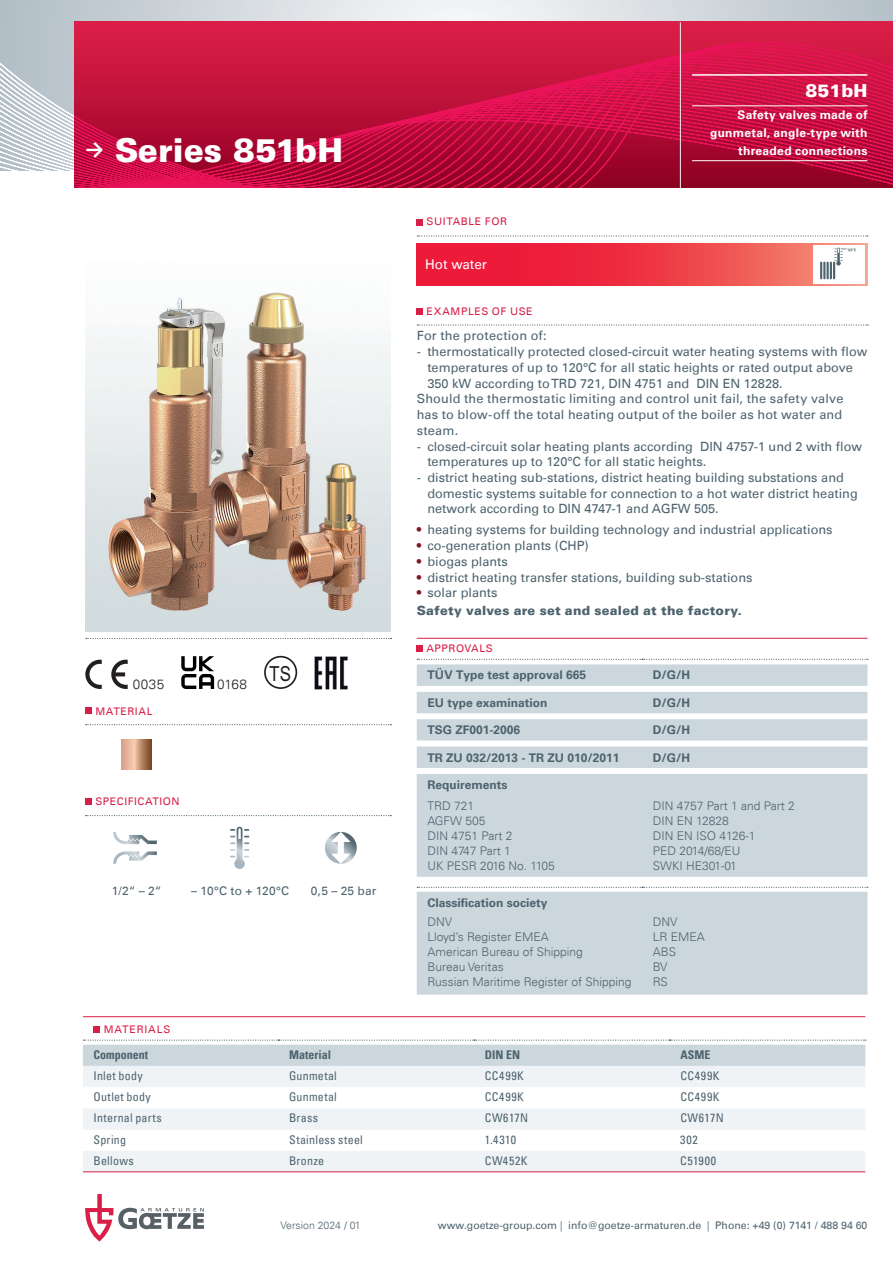
<style>
.page{position:relative;width:893px;height:1263px;background:#fff}
.page>*{position:absolute;margin:0;border:0;box-sizing:border-box;transform-origin:0 0}
.t1{font:900 33px "Univers";color:#fff}
.t2{font:20.85px "Arial Narrow";color:#231f20}
.t3{font:900 18px "Univers";color:#fff}
.t4{font:300 13.5px "Univers";letter-spacing:.03em;color:#231f20}
.t5{font:13.5px "Univers";color:#fff}
.t6{font:12.75px/15.8px "Univers";color:#4d636e}
.t7{font:900 12.75px/18px "Univers";letter-spacing:.02em;color:#4d636e}
.t8{font:300 12px/15px "Univers";color:#4d636e}
.t9{font:condensed 12px "Univers";letter-spacing:.03em;color:#4d636e}
.t10{font:700 12px "Univers";color:#4d636e}
.t11{font:700 12px/18px "Univers";letter-spacing:.025em;color:#fff;text-align:right}
.t12{font:12px "Univers";letter-spacing:.01em;color:#4d636e}
.t13{font:700 condensed 12px "Univers";color:#4d636e}
.t14{font:10.5px "Univers";color:#4d636e}
.t15{font:10.5px "Univers";letter-spacing:.05em;color:#d91e47}
.t16{font:300 10.5px "Univers";color:#4d636e}
.t17{font:10.5px "Univers";letter-spacing:.08em;color:#d91e47}
.s1{color:#831927}
.s2{font-weight:400;color:#831927}
.s3{font-weight:400}
.s4{font-weight:300}
</style>
<div class="page">
<svg style="left:74px;top:0;width:819px;height:21px;background:#d7dde1"></svg>
<svg style="left:0;top:0;width:74px;height:170px;background:#c4cdd4"></svg>
<svg style="left:74px;top:21px;width:819px;height:166px;background:#c4113e"></svg>
<svg style="left:85px;top:1194px;width:119px;height:47px"></svg>
<hr style="left:680px;top:22px;width:1px;height:166px;background:#eff3f5">
<svg style="left:417px;top:243px;width:450px;height:43px;background:#ee3947"></svg>
<svg style="left:417px;top:235px;width:451px;height:2px"></svg>
<svg style="left:86px;top:724px;width:305px;height:1px"></svg>
<svg style="left:86px;top:815px;width:305px;height:1px"></svg>
<svg style="left:86px;top:638px;width:305px;height:1px"></svg>
<div style="left:813px;top:245px;width:52px;height:39px;background:#fff"></div>
<svg style="left:820px;top:248px;width:36px;height:31px"></svg>
<img style="left:85px;top:292px;width:306px;height:339px">
<svg style="left:121px;top:739px;width:30px;height:31px"></svg>
<svg style="left:113px;top:832px;width:44px;height:32px"></svg>
<svg style="left:325px;top:832px;width:32px;height:32px"></svg>
<svg style="left:230px;top:827px;width:19px;height:42px"></svg>
<img style="left:314px;top:656px;width:34px;height:34px">
<div style="left:264px;top:656px;width:33px;height:33px;border:2px solid #231f20;border-radius:50%"></div>
<svg style="left:85px;top:660px;width:43px;height:29px"></svg>
<svg style="left:181px;top:656px;width:33px;height:33px"></svg>
<svg style="left:417px;top:219px;width:6px;height:6px"></svg>
<svg style="left:85px;top:708px;width:6px;height:6px"></svg>
<svg style="left:85px;top:798px;width:6px;height:6px"></svg>
<svg style="left:417px;top:308px;width:6px;height:6px"></svg>
<svg style="left:417px;top:324px;width:451px;height:2px"></svg>
<hr style="left:417px;top:638px;width:450px;height:1px;background:#d91e47">
<svg style="left:417px;top:645px;width:6px;height:6px"></svg>
<svg style="left:417px;top:659px;width:451px;height:27px"></svg>
<svg style="left:417px;top:692px;width:450px;height:48px;background:#d2dbe1"></svg>
<div style="left:417px;top:746px;width:450px;height:22px;background:#ccd6dd"></div>
<div style="left:417px;top:774px;width:450px;height:103px;background:#ccd6dd"></div>
<div style="left:417px;top:892px;width:450px;height:103px;background:#ccd6dd"></div>
<svg style="left:417px;top:887px;width:451px;height:1px"></svg>
<hr style="left:83px;top:1016px;width:782px;height:1px;background:#d91e47">
<div style="left:94px;top:1026px;width:6px;height:7px;background:#d91e47"></div>
<svg style="left:83px;top:1066px;width:782px;height:105px;fill:#eff3f5"></svg>
<svg style="left:83px;top:1039px;width:783px;height:27px;background:#d4dce1"></svg>
<hr style="left:83px;top:1171px;width:782px;height:1px;background:#d91e47">
<hr style="left:692px;top:74px;width:175px;height:2px;background:#fff">
<hr style="left:692px;top:105px;width:175px;height:1px;background:#fff">
<hr style="left:692px;top:160px;width:175px;height:1px;background:#fff">
<h1 class="t1" style="left:85px;top:129px;width:260px"><sup>→</sup> Series 851bH</h1>
<p class="t4" style="left:133px;top:676px;width:33px">0035</p>
<p class="t4" style="left:217px;top:676px;width:32px">0168</p>
<p class="t15" style="left:95px;top:705px;width:59px">MATERIAL</p>
<h2 class="t2" style="left:269px;top:658px;width:23px">TS</h2>
<p class="t15" style="left:95px;top:795px;width:86px">SPECIFICATION</p>
<p class="t12" style="left:112px;top:884px;width:51px">1/2“ – 2“</p>
<p class="t12" style="left:191px;top:884px;width:99px">– 10°C to + 120°C</p>
<p class="t12" style="left:311px;top:884px;width:67px">0,5 – 25 bar</p>
<p class="t15" style="left:427px;top:215px;width:82px">SUITABLE FOR</p>
<p class="t5" style="left:425px;top:256px;width:63px">Hot water</p>
<p class="t15" style="left:427px;top:305px;width:108px">EXAMPLES OF USE</p>
<h3 class="t3" style="left:805px;top:79px;width:64px">851bH</h3>
<p class="t11" style="left:710px;top:107px;width:159px">Safety valves made of gunmetal, angle-type with threaded connections</p>
<p class="t6" style="left:417px;top:328px;width:132px">For the protection of:</p>
<p class="t6" style="left:417px;top:344px;width:452px">- thermostatically protected closed-circuit water heating systems with flow</p>
<p class="t6" style="left:427px;top:359px;width:427px">temperatures of up to 120°C for all static heights or rated output above</p>
<p class="t6" style="left:427px;top:375px;width:357px">350 kW according to TRD 721, DIN 4751 and DIN EN 12828.</p>
<p class="t6" style="left:417px;top:391px;width:428px">Should the thermostatic limiting and control unit fail, the safety valve</p>
<p class="t6" style="left:417px;top:407px;width:427px">has to blow-off the total heating output of the boiler as hot water and</p>
<p class="t6" style="left:417px;top:422px;width:43px">steam.</p>
<p class="t6" style="left:427px;top:438px;width:436px;text-indent:-11px">- closed-circuit solar heating plants according DIN 4757-1 und 2 with flow temperatures up to 120°C for all static heights.</p>
<p class="t6" style="left:427px;top:470px;width:432px;text-indent:-11px">- district heating sub-stations, district heating building substations and domestic systems suitable for connection to a hot water district heating network according to DIN 4747-1 and AGFW 505.</p>
<p class="t6" style="left:417px;top:522px;width:417px"><span class="s1">•</span> heating systems for building technology and industrial applications</p>
<p class="t6" style="left:417px;top:538px;width:174px"><span class="s1">•</span> co-generation plants (CHP)</p>
<p class="t6" style="left:417px;top:554px;width:93px"><span class="s1">•</span> biogas plants</p>
<p class="t6" style="left:417px;top:569px;width:337px"><span class="s1">•</span> district heating transfer stations, building sub-stations</p>
<p class="t7" style="left:417px;top:584px;width:327px"><span class="s2">•</span> <span class="s3">solar plants<br></span>Safety valves are set and sealed at the factory.</p>
<p class="t15" style="left:427px;top:642px;width:68px">APPROVALS</p>
<p class="t10" style="left:427px;top:668px;width:160px">TÜV Type test approval 665</p>
<p class="t10" style="left:653px;top:668px;width:39px">D/G/H</p>
<p class="t10" style="left:427px;top:695px;width:122px">EU type examination</p>
<p class="t10" style="left:653px;top:695px;width:39px">D/G/H</p>
<p class="t10" style="left:427px;top:723px;width:94px">TSG ZF001-2006</p>
<p class="t10" style="left:653px;top:723px;width:39px">D/G/H</p>
<p class="t10" style="left:427px;top:750px;width:194px">TR ZU 032/2013 - TR ZU 010/2011</p>
<p class="t10" style="left:653px;top:750px;width:39px">D/G/H</p>
<p class="t10" style="left:427px;top:778px;width:82px">Requirements</p>
<p class="t8" style="left:427px;top:799px;width:129px">TRD 721<br>AGFW 505<br>DIN 4751 Part 2<br>DIN 4747 Part 1<br>UK PESR 2016 No. 1105</p>
<p class="t8" style="left:653px;top:799px;width:143px">DIN 4757 Part 1 and Part 2<br>DIN EN 12828<br>DIN EN ISO 4126-1<br>PED 2014/68/EU<br>SWKI HE301-01</p>
<p class="t10" style="left:427px;top:895px;width:122px">Classification society</p>
<p class="t8" style="left:427px;top:914px;width:206px">DNV<br>Lloyd’s Register EMEA<br>American Bureau of Shipping<br>Bureau Veritas<br>Russian Maritime Register of Shipping</p>
<p class="t8" style="left:653px;top:914px;width:54px">DNV<br>LR EMEA<br>ABS<br>BV<br>RS</p>
<p class="t17" style="left:104px;top:1023px;width:68px">MATERIALS</p>
<p class="t13" style="left:94px;top:1047px;width:56px">Component</p>
<p class="t13" style="left:289px;top:1047px;width:43px">Material</p>
<p class="t13" style="left:485px;top:1047px;width:37px">DIN EN</p>
<p class="t13" style="left:680px;top:1047px;width:31px">ASME</p>
<p class="t9" style="left:94px;top:1068px;width:51px">Inlet body</p>
<p class="t9" style="left:289px;top:1068px;width:49px">Gunmetal</p>
<p class="t9" style="left:485px;top:1068px;width:41px">CC499K</p>
<p class="t9" style="left:680px;top:1068px;width:41px">CC499K</p>
<p class="t9" style="left:94px;top:1089px;width:59px">Outlet body</p>
<p class="t9" style="left:289px;top:1089px;width:49px">Gunmetal</p>
<p class="t9" style="left:485px;top:1089px;width:41px">CC499K</p>
<p class="t9" style="left:680px;top:1089px;width:41px">CC499K</p>
<p class="t9" style="left:94px;top:1110px;width:70px">Internal parts</p>
<p class="t9" style="left:289px;top:1110px;width:30px">Brass</p>
<p class="t9" style="left:485px;top:1110px;width:45px">CW617N</p>
<p class="t9" style="left:680px;top:1110px;width:45px">CW617N</p>
<p class="t9" style="left:93px;top:1132px;width:34px">Spring</p>
<p class="t9" style="left:289px;top:1132px;width:75px">Stainless steel</p>
<p class="t9" style="left:485px;top:1132px;width:33px">1.4310</p>
<p class="t9" style="left:680px;top:1132px;width:19px">302</p>
<p class="t9" style="left:93px;top:1153px;width:42px">Bellows</p>
<p class="t9" style="left:289px;top:1153px;width:37px">Bronze</p>
<p class="t9" style="left:485px;top:1153px;width:44px">CW452K</p>
<p class="t9" style="left:680px;top:1153px;width:37px">C51900</p>
<p class="t16" style="left:281px;top:1219px;width:82px">Version 2024 / 01</p>
<p class="t14" style="left:438px;top:1219px;width:431px">www.goetze-group.com <span class="s4">|</span> info@goetze-armaturen.de <span class="s4">|</span> Phone: +49 (0) 7141 / 488 94 60</p>
</div>
